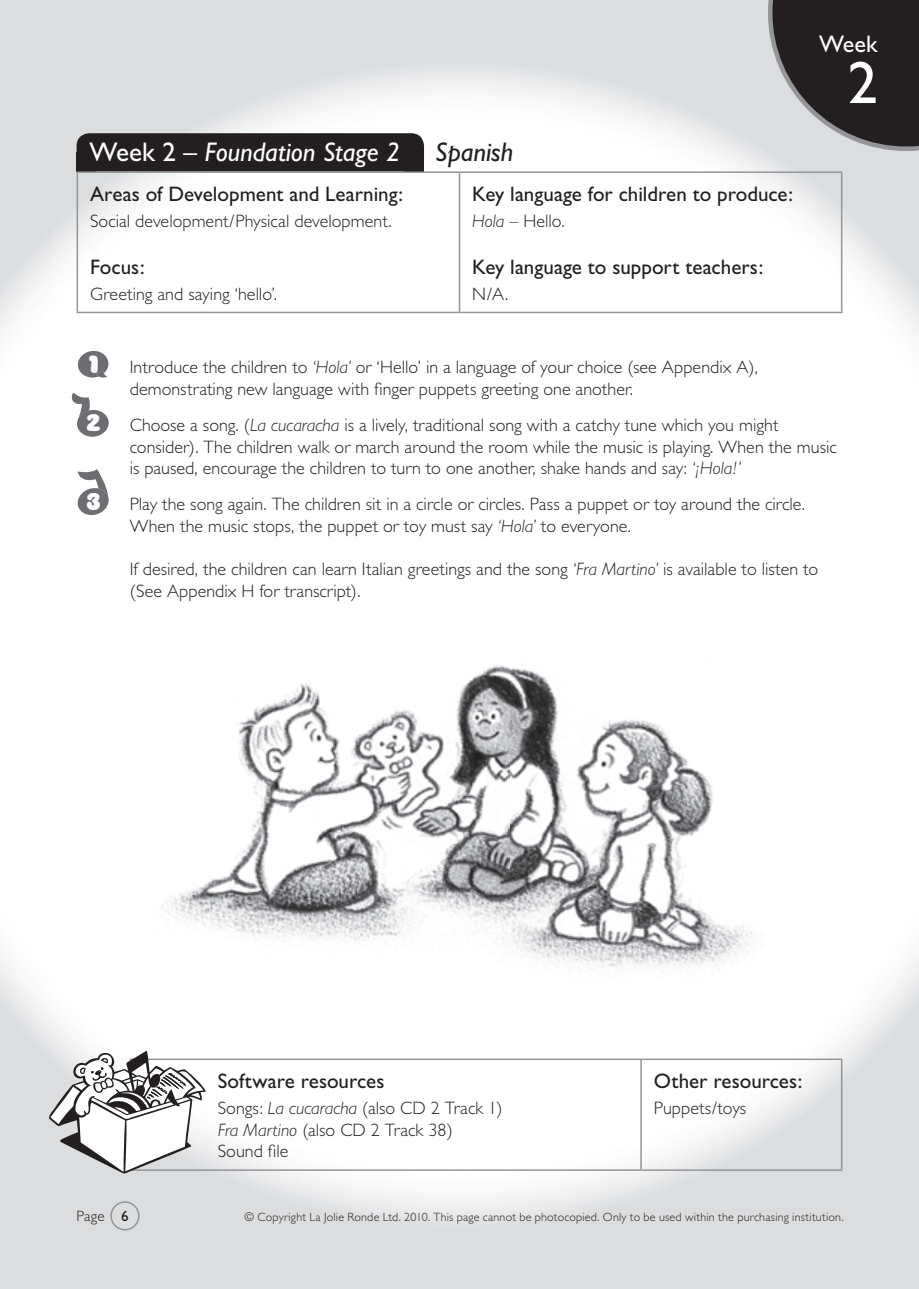
<style>
.page{position:relative;width:919px;height:1289px;background:#fff}
.page>*{position:absolute;margin:0;border:0;box-sizing:border-box;transform-origin:0 0}
.t1{font:60px "Gill Sans";color:#fff}
.t2{font:italic 27px "Gill Sans";letter-spacing:-.005em;color:#fff}
.t3{font:italic 27px "Gill Sans";color:#231f20}
.t4{font:24px "Gill Sans";color:#fff}
.t5{font:24px "JI Chubby Caps";color:#fff}
.t6{font:21px "Gill Sans";color:#231f20}
.t7{font:300 18px/21.6px "Gill Sans";color:#231f20}
.t8{font:300 15px "Gill Sans";color:#231f20}
.t9{font:300 12px "Gill Sans";letter-spacing:.015em;color:#231f20}
.s1{font-style:normal}
.s2{font-style:italic}
.s3{font-weight:400}
</style>
<div class="page">
<div style="left:0;top:0;width:918px;height:1288px;background:#dcdddf"></div>
<div style="left:204px;top:72px;width:357px;height:587px;background:#fff"></div>
<img style="left:561px;top:81px;width:153px;height:578px">
<div style="left:102px;top:173px;width:102px;height:877px;background:#fff"></div>
<img style="left:714px;top:132px;width:102px;height:1025px">
<img style="left:51px;top:182px;width:51px;height:868px">
<img style="left:816px;top:183px;width:51px;height:923px">
<img style="left:0;top:247px;width:51px;height:796px">
<img style="left:867px;top:245px;width:51px;height:801px">
<img style="left:204px;top:989px;width:511px;height:228px">
<svg style="left:767px;top:0;width:151px;height:151px"></svg>
<svg style="left:415px;top:162px;width:9px;height:9px"></svg>
<svg style="left:77px;top:162px;width:9px;height:9px"></svg>
<div style="left:77px;top:133px;width:347px;height:38px;background:#231f20;border-radius:13px"></div>
<img style="left:70px;top:392px;width:21px;height:27px">
<img style="left:77px;top:410px;width:32px;height:26px">
<img style="left:78px;top:469px;width:30px;height:19px">
<img style="left:76px;top:488px;width:33px;height:27px">
<img style="left:77px;top:351px;width:32px;height:26px">
<svg style="left:96px;top:370px;width:11px;height:7px"></svg>
<img style="left:155px;top:659px;width:609px;height:330px">
<div style="left:110px;top:1201px;width:29px;height:29px;border:2px solid #939598;border-radius:50%"></div>
<hr style="left:77px;top:171px;width:382px;height:2px;background:#939598">
<hr style="left:77px;top:173px;width:1px;height:139px;background:#939598">
<hr style="left:459px;top:171px;width:383px;height:2px;background:#939598">
<hr style="left:458px;top:173px;width:2px;height:139px;background:#939598">
<hr style="left:840px;top:173px;width:2px;height:139px;background:#939598">
<hr style="left:77px;top:312px;width:382px;height:1px;background:#939598">
<hr style="left:459px;top:312px;width:383px;height:1px;background:#939598">
<hr style="left:130px;top:1058px;width:511px;height:2px;background:#939598">
<hr style="left:641px;top:1058px;width:201px;height:2px;background:#939598">
<hr style="left:640px;top:1060px;width:1px;height:109px;background:#939598">
<hr style="left:840px;top:1060px;width:2px;height:109px;background:#939598">
<hr style="left:130px;top:1169px;width:511px;height:1px;background:#939598">
<hr style="left:641px;top:1169px;width:201px;height:1px;background:#939598">
<svg style="left:49px;top:1050px;width:157px;height:123px"></svg>
<h3 class="t4" style="left:819px;top:30px;width:60px">Week</h3>
<h2 class="t2" style="left:89px;top:137px;width:312px"><span class="s1">Week 2 –</span> Foundation Stage 2</h2>
<h2 class="t3" style="left:435px;top:137px;width:80px">Spanish</h2>
<p class="t6" style="left:90px;top:182px;width:314px">Areas of Development and Learning:</p>
<p class="t7" style="left:90px;top:210px;width:303px">Social development/Physical development.</p>
<p class="t6" style="left:90px;top:255px;width:56px">Focus:</p>
<p class="t7" style="left:90px;top:283px;width:188px">Greeting and saying ‘hello’.</p>
<p class="t6" style="left:472px;top:182px;width:322px">Key language for children to produce:</p>
<p class="t7" style="left:472px;top:210px;width:94px"><span class="s2">Hola</span> – Hello.</p>
<p class="t6" style="left:472px;top:255px;width:292px">Key language to support teachers:</p>
<p class="t7" style="left:472px;top:283px;width:38px">N/A.</p>
<h1 class="t1" style="left:847px;top:48px;width:31px">2</h1>
<h3 class="t5" style="left:88px;top:353px;width:12px">1</h3>
<p class="t7" style="left:130px;top:356px;width:629px">Introduce the children to <span class="s2">‘Hola’</span> or ‘Hello’ in a language of your choice (see Appendix A), demonstrating new language with finger puppets greeting one another.</p>
<h3 class="t5" style="left:86px;top:411px;width:17px">2</h3>
<p class="t7" style="left:130px;top:414px;width:708px">Choose a song. (<span class="s2">La cucaracha</span> is a lively, traditional song with a catchy tune which you might consider). The children walk or march around the room while the music is playing. When the music is paused, encourage the children to turn to one another, shake hands and say: <span class="s2">‘¡Hola!’</span></p>
<h3 class="t5" style="left:86px;top:490px;width:17px">3</h3>
<p class="t7" style="left:130px;top:493px;width:676px">Play the song again. The children sit in a circle or circles. Pass a puppet or toy around the circle.<br>When the music stops, the puppet or toy must say <span class="s2">‘Hola’</span> to everyone.</p>
<p class="t7" style="left:130px;top:558px;width:690px">If desired, the children can learn Italian greetings and the song <span class="s2">‘Fra Martino’</span> is available to listen to (See Appendix H for transcript).</p>
<p class="t6" style="left:218px;top:1069px;width:168px">Software resources</p>
<p class="t7" style="left:218px;top:1097px;width:286px">Songs: <span class="s2">La cucaracha</span> (also CD 2 Track 1)<br><span class="s2">Fra Martino</span> (also CD 2 Track 38)<br>Sound file</p>
<p class="t6" style="left:653px;top:1069px;width:150px">Other resources:</p>
<p class="t7" style="left:653px;top:1097px;width:94px">Puppets/toys</p>
<p class="t8" style="left:77px;top:1207px;width:54px">Page <span class="s3">6</span></p>
<p class="t9" style="left:244px;top:1210px;width:600px">© Copyright La Jolie Ronde Ltd. 2010. This page cannot be photocopied. Only to be used within the purchasing institution.</p>
</div>
